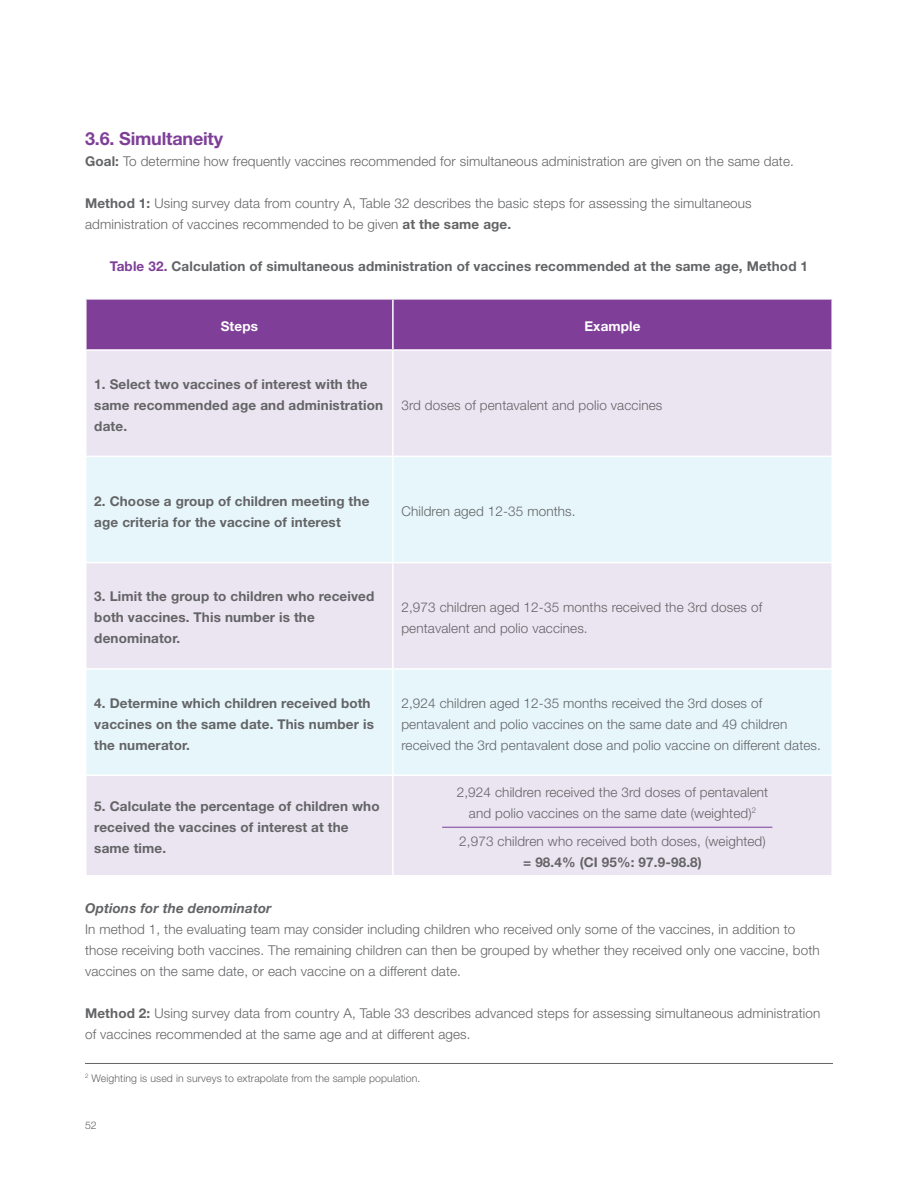
<style>
.page{position:relative;width:918px;height:1188px;background:#fff}
.page>*{position:absolute;margin:0;border:0;box-sizing:border-box;transform-origin:0 0}
.t1{font:700 18px "Helvetica Neue";letter-spacing:-.01em;color:#7f3f98}
.t2{font:300 13.5px/21px "Helvetica Neue";letter-spacing:.01em;color:#636466}
.t3{font:700 13.5px/21px "Helvetica Neue";letter-spacing:.01em;color:#636466}
.t4{font:italic 700 13.5px "Helvetica Neue";letter-spacing:.01em;color:#636466}
.t5{font:700 13.5px "Helvetica Neue";letter-spacing:.01em;color:#fff}
.t6{font:300 10.5px "Helvetica Neue";letter-spacing:.01em;color:#636466}
.s1{font-weight:700}
.s2{color:#7f3f98}
</style>
<div class="page">
<div style="left:87px;top:300px;width:744px;height:49px;background:#7f3f98"></div>
<div style="left:87px;top:351px;width:744px;height:105px;background:#ebe4f1"></div>
<svg style="left:87px;top:457px;width:744px;height:317px;fill:#e6f6fb"></svg>
<div style="left:87px;top:776px;width:744px;height:99px;background:#ebe4f1"></div>
<hr style="left:392px;top:300px;width:2px;height:49px;background:#fff">
<hr style="left:392px;top:351px;width:2px;height:105px;background:#fff">
<hr style="left:392px;top:457px;width:2px;height:105px;background:#fff">
<hr style="left:85px;top:562px;width:308px;height:1px;background:#fff">
<hr style="left:393px;top:562px;width:440px;height:1px;background:#fff">
<hr style="left:392px;top:563px;width:2px;height:105px;background:#fff">
<hr style="left:392px;top:670px;width:2px;height:104px;background:#fff">
<hr style="left:392px;top:776px;width:2px;height:99px;background:#fff">
<hr style="left:85px;top:668px;width:308px;height:2px;background:#fff">
<hr style="left:393px;top:668px;width:440px;height:2px;background:#fff">
<hr style="left:85px;top:1063px;width:748px;height:1px;background:#636466">
<hr style="left:442px;top:827px;width:330px;height:1px;background:#7f3f98">
<h1 class="t1" style="left:85px;top:125px;width:140px">3.6. Simultaneity</h1>
<p class="t2" style="left:85px;top:150px;width:710px"><span class="s1">Goal:</span> To determine how frequently vaccines recommended for simultaneous administration are given on the same date.</p>
<p class="t2" style="left:85px;top:192px;width:668px"><span class="s1">Method 1:</span> Using survey data from country A, Table 32 describes the basic steps for assessing the simultaneous administration of vaccines recommended to be given <span class="s1">at the same age.</span></p>
<p class="t3" style="left:110px;top:256px;width:700px"><span class="s2">Table 32.</span> Calculation of simultaneous administration of vaccines recommended at the same age, Method 1</p>
<p class="t5" style="left:221px;top:316px;width:39px">Steps</p>
<p class="t5" style="left:584px;top:316px;width:58px">Example</p>
<p class="t3" style="left:94px;top:374px;width:290px">1. Select two vaccines of interest with the same recommended age and administration date.</p>
<p class="t2" style="left:401px;top:394px;width:262px">3rd doses of pentavalent and polio vaccines</p>
<p class="t3" style="left:94px;top:491px;width:277px">2. Choose a group of children meeting the age criteria for the vaccine of interest</p>
<p class="t2" style="left:401px;top:500px;width:176px">Children aged 12-35 months.</p>
<p class="t3" style="left:94px;top:586px;width:282px">3. Limit the group to children who received both vaccines. This number is the denominator.</p>
<p class="t2" style="left:401px;top:596px;width:362px">2,973 children aged 12-35 months received the 3rd doses of pentavalent and polio vaccines.</p>
<p class="t3" style="left:94px;top:693px;width:281px">4. Determine which children received both vaccines on the same date. This number is the numerator.</p>
<p class="t2" style="left:401px;top:692px;width:421px">2,924 children aged 12-35 months received the 3rd doses of pentavalent and polio vaccines on the same date and 49 children received the 3rd pentavalent dose and polio vaccine on different dates.</p>
<p class="t3" style="left:94px;top:796px;width:287px">5. Calculate the percentage of children who received the vaccines of interest at the same time.</p>
<p class="t2" style="left:457px;top:781px;width:313px;text-align:center">2,924 children received the 3rd doses of pentavalent and polio vaccines on the same date (weighted)<sup>2</sup></p>
<p class="t2" style="left:459px;top:830px;width:308px">2,973 children who received both doses, (weighted)</p>
<p class="t3" style="left:523px;top:852px;width:180px">= 98.4% (CI 95%: 97.9-98.8)</p>
<p class="t4" style="left:85px;top:899px;width:188px">Options for the denominator</p>
<p class="t2" style="left:85px;top:917px;width:736px">In method 1, the evaluating team may consider including children who received only some of the vaccines, in addition to those receiving both vaccines. The remaining children can then be grouped by whether they received only one vaccine, both vaccines on the same date, or each vaccine on a different date.</p>
<p class="t2" style="left:85px;top:1001px;width:737px"><span class="s1">Method 2:</span> Using survey data from country A, Table 33 describes advanced steps for assessing simultaneous administration of vaccines recommended at the same age and at different ages.</p>
<p class="t6" style="left:85px;top:1069px;width:337px"><sup>2</sup> Weighting is used in surveys to extrapolate from the sample population.</p>
<p class="t6" style="left:85px;top:1117px;width:13px">52</p>
</div>
